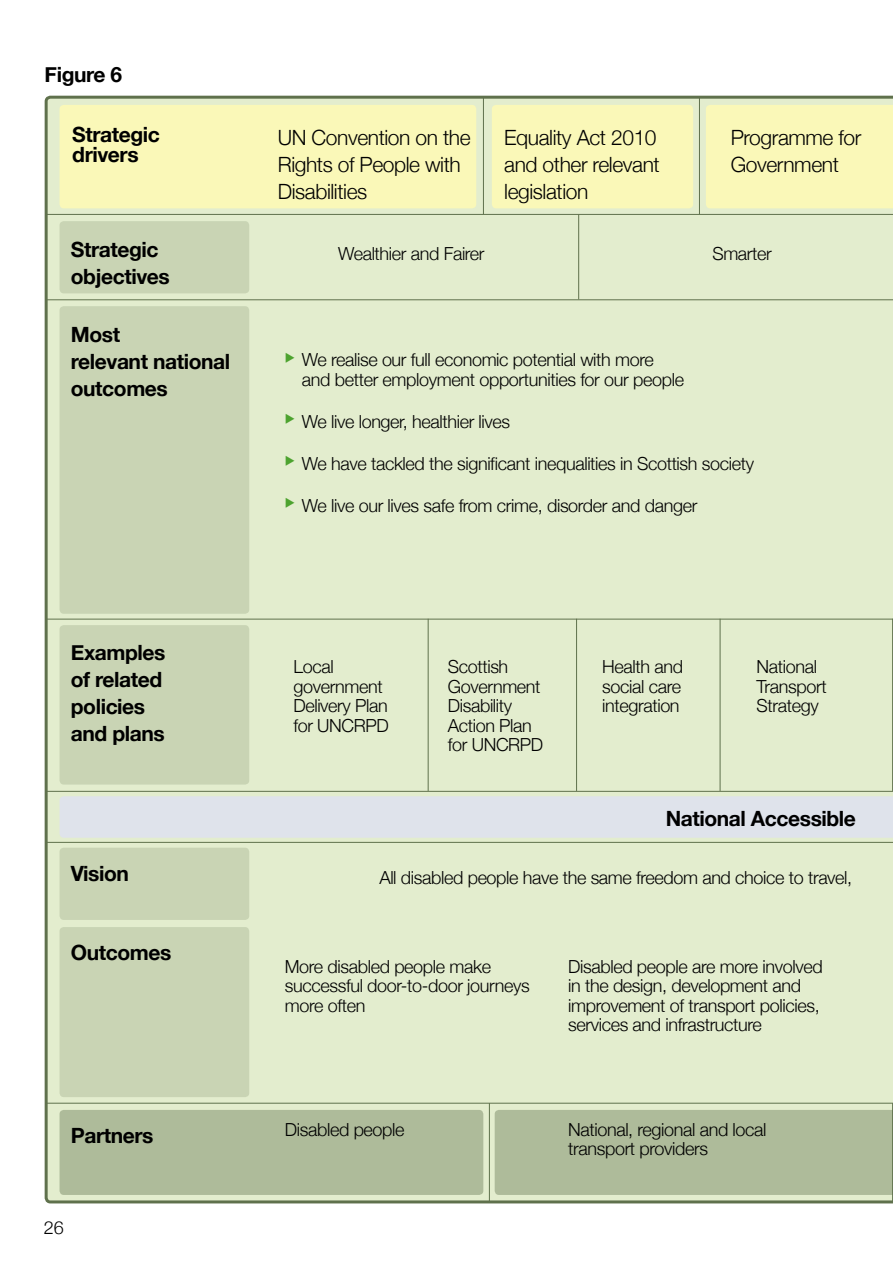
<style>
.page{position:relative;width:893px;height:1263px;background:#fff}
.page>*{position:absolute;margin:0;border:0;box-sizing:border-box;transform-origin:0 0}
.t1{font:700 21px/27px "Helvetica Neue";letter-spacing:-.02em;color:#000}
.t2{font:300 21px/27px "Helvetica Neue";letter-spacing:-.02em;color:#000}
.t3{font:300 18px/19.5px "Helvetica Neue";letter-spacing:-.02em;color:#000}
</style>
<div class="page">
<div style="left:45px;top:96px;width:848px;height:1107px;background:#e3edce"></div>
<div style="left:60px;top:221px;width:189px;height:72px;background:#c9d4b4;border-radius:4px"></div>
<hr style="left:47px;top:299px;width:846px;height:1px;background:#5f714c">
<div style="left:60px;top:306px;width:189px;height:308px;background:#c9d4b4;border-radius:4px"></div>
<div style="left:60px;top:625px;width:189px;height:159px;background:#c9d4b4;border-radius:4px"></div>
<hr style="left:47px;top:619px;width:846px;height:1px;background:#5f714c">
<hr style="left:47px;top:791px;width:846px;height:1px;background:#5f714c">
<hr style="left:47px;top:214px;width:846px;height:1px;background:#5f714c">
<hr style="left:47px;top:842px;width:846px;height:1px;background:#5f714c">
<div style="left:60px;top:848px;width:189px;height:72px;background:#c9d4b4;border-radius:4px"></div>
<div style="left:60px;top:927px;width:189px;height:170px;background:#c9d4b4;border-radius:4px"></div>
<hr style="left:47px;top:1103px;width:846px;height:1px;background:#5f714c">
<div style="left:60px;top:1110px;width:423px;height:85px;background:#aebb9a;border-radius:4px"></div>
<hr style="left:578px;top:214px;width:1px;height:85px;background:#5f714c">
<hr style="left:428px;top:619px;width:1px;height:172px;background:#5f714c">
<hr style="left:576px;top:619px;width:1px;height:172px;background:#5f714c">
<hr style="left:720px;top:619px;width:1px;height:172px;background:#5f714c">
<hr style="left:892px;top:619px;width:1px;height:172px;background:#5f714c">
<hr style="left:489px;top:1103px;width:1px;height:99px;background:#5f714c">
<hr style="left:892px;top:1103px;width:1px;height:99px;background:#5f714c">
<div style="left:60px;top:105px;width:416px;height:103px;background:#faf8b8;border-radius:4px"></div>
<div style="left:60px;top:796px;width:833px;height:42px;background:#dfe3eb"></div>
<hr style="left:483px;top:98px;width:1px;height:116px;background:#5f714c">
<hr style="left:699px;top:98px;width:1px;height:116px;background:#5f714c">
<div style="left:492px;top:105px;width:201px;height:103px;background:#faf8b8;border-radius:4px"></div>
<div style="left:706px;top:105px;width:187px;height:103px;background:#faf8b8"></div>
<div style="left:495px;top:1110px;width:397px;height:85px;background:#aebb9a"></div>
<svg style="left:295px;top:362px;width:12px;height:1px"></svg>
<svg style="left:295px;top:423px;width:12px;height:1px"></svg>
<svg style="left:295px;top:465px;width:12px;height:1px"></svg>
<p class="t1" style="left:45px;top:62px;width:79px">Figure 6</p>
<p class="t1" style="left:72px;top:125px;width:89px;line-height:19.5px">Strategic drivers</p>
<p class="t2" style="left:278px;top:122px;width:194px">UN Convention on the<br>Rights of People with<br>Disabilities</p>
<p class="t2" style="left:504px;top:122px;width:157px">Equality Act 2010 and other relevant legislation</p>
<p class="t2" style="left:731px;top:122px;width:132px">Programme for<br>Government</p>
<p class="t1" style="left:71px;top:237px;width:100px">Strategic objectives</p>
<p class="t1" style="left:71px;top:322px;width:161px">Most<br>relevant national outcomes</p>
<p class="t1" style="left:71px;top:639px;width:96px">Examples of related policies and plans</p>
<p class="t1" style="left:71px;top:860px;width:60px">Vision</p>
<p class="t1" style="left:71px;top:940px;width:102px">Outcomes</p>
<p class="t1" style="left:71px;top:1123px;width:84px">Partners</p>
<p class="t3" style="left:44px;top:1216px;width:22px">26</p>
<p class="t3" style="left:338px;top:242px;width:148px">Wealthier and Fairer</p>
<p class="t3" style="left:712px;top:242px;width:61px">Smarter</p>
<p class="t3" style="left:302px;top:349px;width:384px;text-indent:-17px"><sup>◆</sup> We realise our full economic potential with more and better employment opportunities for our people</p>
<p class="t3" style="left:285px;top:410px;width:227px"><sup>◆</sup> We live longer, healthier lives</p>
<p class="t3" style="left:285px;top:452px;width:471px"><sup>◆</sup> We have tackled the significant inequalities in Scottish society</p>
<p class="t3" style="left:285px;top:494px;width:414px"><sup>◆</sup> We live our lives safe from crime, disorder and danger</p>
<p class="t3" style="left:293px;top:656px;width:97px">Local government<br>Delivery Plan for UNCRPD</p>
<p class="t3" style="left:448px;top:656px;width:97px">Scottish<br>Government<br>Disability<br>Action Plan for UNCRPD</p>
<p class="t3" style="left:602px;top:656px;width:82px;text-align:justify">Health and social care integration</p>
<p class="t3" style="left:757px;top:656px;width:72px">National<br>Transport<br>Strategy</p>
<p class="t1" style="left:666px;top:805px;width:192px">National Accessible</p>
<p class="t3" style="left:379px;top:866px;width:474px">All disabled people have the same freedom and choice to travel,</p>
<p class="t3" style="left:285px;top:955px;width:246px">More disabled people make successful door-to-door journeys more often</p>
<p class="t3" style="left:568px;top:955px;width:256px">Disabled people are more involved in the design, development and improvement of transport policies, services and infrastructure</p>
<p class="t3" style="left:285px;top:1118px;width:121px">Disabled people</p>
<p class="t3" style="left:568px;top:1118px;width:200px">National, regional and local transport providers</p>
</div>
